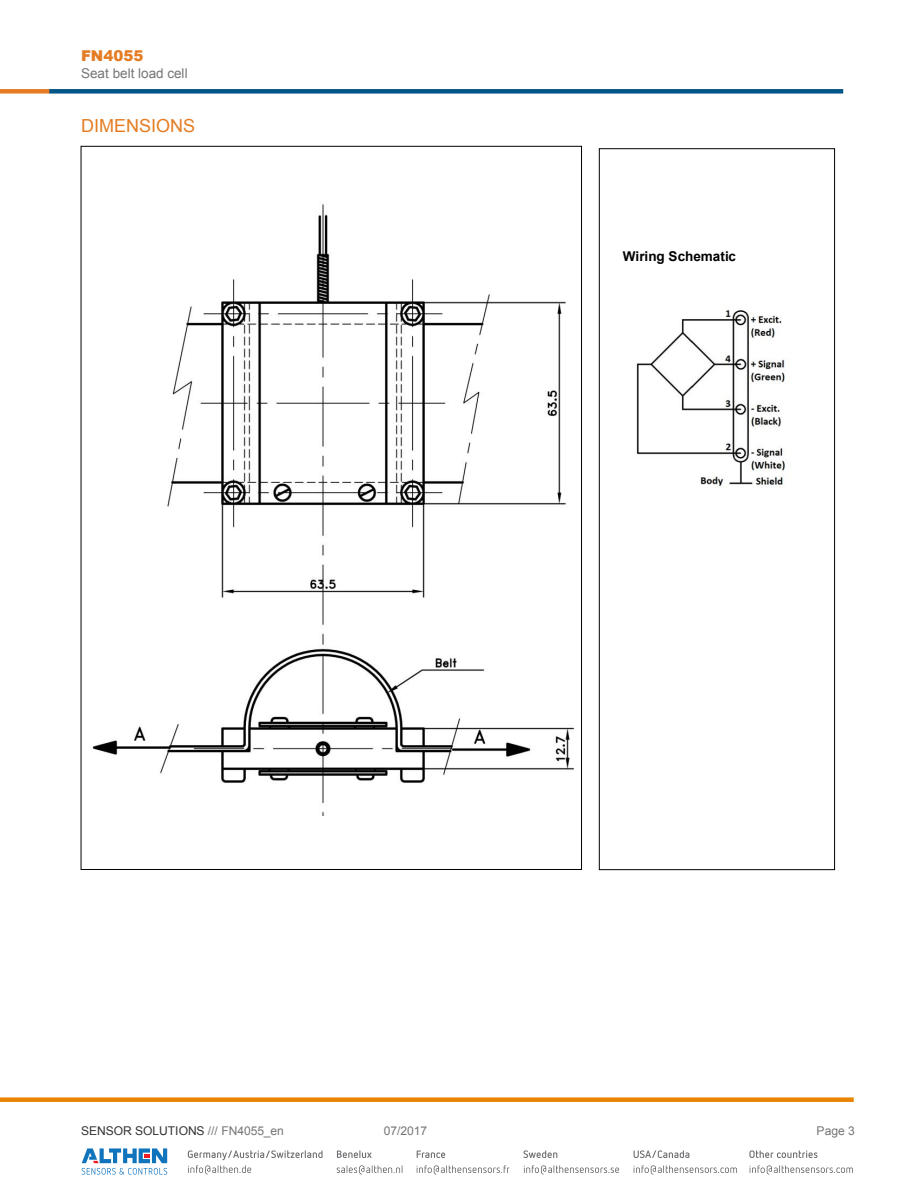
<style>
.page{position:relative;width:919px;height:1191px;background:#fff}
.page>*{position:absolute;margin:0;border:0;box-sizing:border-box;transform-origin:0 0}
.t1{font:18px "Arial";color:#e57c23}
.t2{font:900 15px "Arial";letter-spacing:-.005em;color:#e57c23}
.t3{font:13.5px "Arial";letter-spacing:.005em;color:#757574}
.t4{font:700 13.5px "Arial";color:#000}
.t5{font:12px "Arial";letter-spacing:-.005em;color:#333}
.t6{font:12px "Arial";letter-spacing:-.005em;color:#757574}
.s1{color:#757574}
</style>
<div class="page">
<svg style="left:82px;top:1148px;width:85px;height:26px"></svg>
<svg style="left:188px;top:1150px;width:134px;height:24px"></svg>
<svg style="left:336px;top:1165px;width:66px;height:9px"></svg>
<svg style="left:337px;top:1150px;width:34px;height:8px"></svg>
<svg style="left:416px;top:1165px;width:93px;height:9px"></svg>
<svg style="left:416px;top:1150px;width:29px;height:8px"></svg>
<svg style="left:523px;top:1165px;width:96px;height:9px"></svg>
<svg style="left:523px;top:1150px;width:34px;height:8px"></svg>
<svg style="left:633px;top:1165px;width:104px;height:9px"></svg>
<svg style="left:633px;top:1150px;width:56px;height:8px"></svg>
<svg style="left:749px;top:1165px;width:103px;height:9px"></svg>
<svg style="left:749px;top:1150px;width:68px;height:8px"></svg>
<div style="left:0;top:1097px;width:853px;height:5px;background:#e98300"></div>
<div style="left:49px;top:89px;width:794px;height:5px;background:#005587"></div>
<div style="left:0;top:89px;width:49px;height:5px;background:#e57c23"></div>
<img style="left:92px;top:204px;width:482px;height:611px">
<div style="left:599px;top:148px;width:235px;height:722px;border:1px solid #000"></div>
<img style="left:636px;top:310px;width:153px;height:176px">
<p class="t2" style="left:81px;top:45px;width:64px">FN4055</p>
<p class="t3" style="left:81px;top:65px;width:108px">Seat belt load cell</p>
<p class="t1" style="left:81px;top:114px;width:116px">DIMENSIONS</p>
<p class="t4" style="left:622px;top:247px;width:115px">Wiring Schematic</p>
<p class="t5" style="left:81px;top:1122px;width:204px">SENSOR SOLUTIONS <span class="s1">/// FN4055_en</span></p>
<p class="t6" style="left:384px;top:1122px;width:45px">07/2017</p>
<p class="t6" style="left:816px;top:1122px;width:40px">Page 3</p>
</div>
